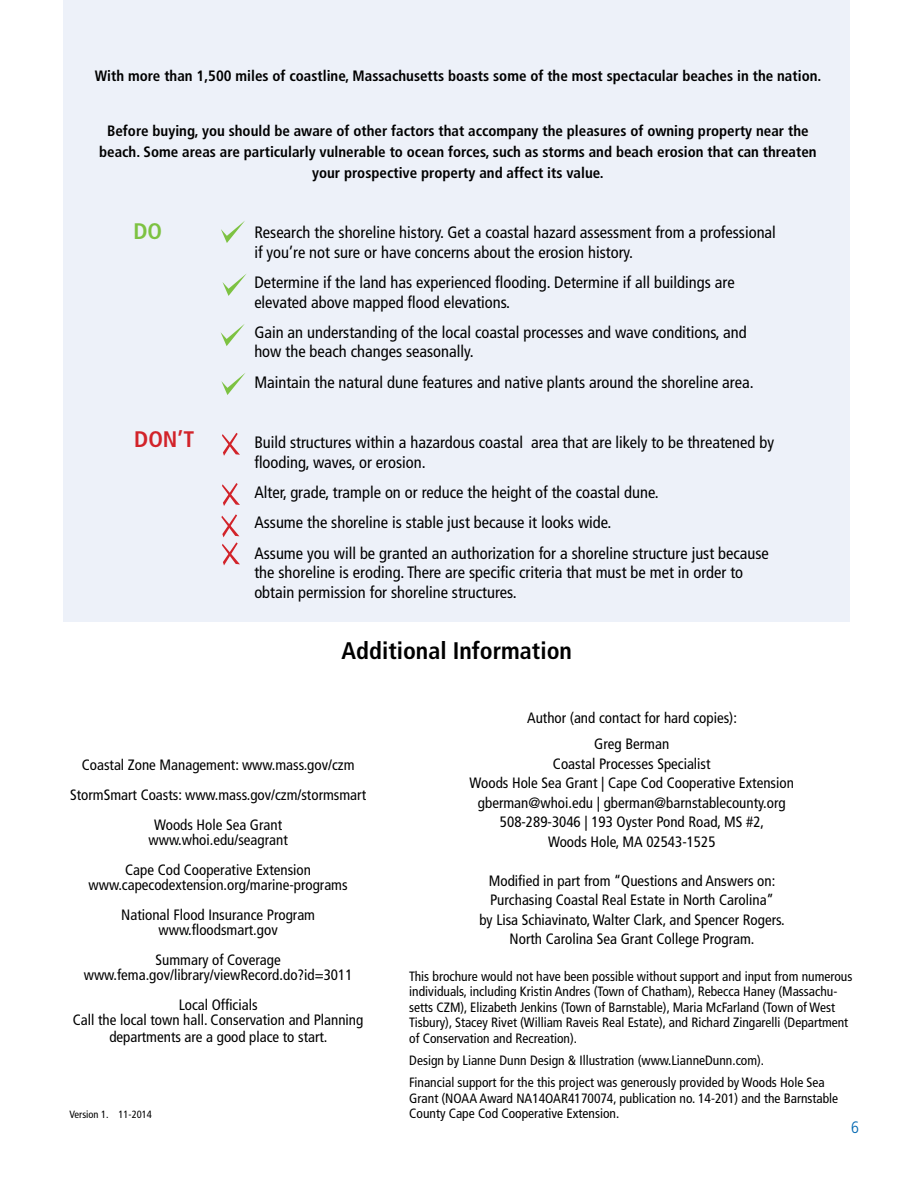
<style>
.page{position:relative;width:918px;height:1188px;background:#fff}
.page>*{position:absolute;margin:0;border:0;box-sizing:border-box;transform-origin:0 0}
.t1{font:700 condensed 24px "Frutiger";color:#000}
.t2{font:700 condensed 22.5px "Frutiger";color:#d2232a}
.t3{font:700 condensed 22.5px "Frutiger";color:#7dc242}
.t4{font:condensed 16.5px/19.5px "Frutiger";color:#000}
.t5{font:300 condensed 16.5px "Frutiger";color:#0067b1}
.t6{font:condensed 15px/19.5px "Frutiger";color:#000;text-align:center}
.t7{font:700 condensed 15px/21px "Frutiger";color:#000;text-align:center}
.t8{font:condensed 13.5px/15.5px "Frutiger";color:#000}
.t9{font:condensed 10.5px "Frutiger";color:#000}
</style>
<div class="page">
<div style="left:63px;top:0;width:787px;height:621px;background:#edf1f9"></div>
<svg style="left:221px;top:221px;width:24px;height:22px"></svg>
<svg style="left:222px;top:273px;width:25px;height:23px"></svg>
<svg style="left:221px;top:324px;width:24px;height:22px"></svg>
<svg style="left:221px;top:373px;width:24px;height:22px"></svg>
<svg style="left:222px;top:433px;width:18px;height:23px"></svg>
<svg style="left:222px;top:483px;width:18px;height:23px"></svg>
<svg style="left:221px;top:514px;width:19px;height:51px"></svg>
<p class="t7" style="left:95px;top:65px;width:728px">With more than 1,500 miles of coastline, Massachusetts boasts some of the most spectacular beaches in the nation.</p>
<p class="t7" style="left:99px;top:120px;width:719px">Before buying, you should be aware of other factors that accompany the pleasures of owning property near the beach. Some areas are particularly vulnerable to ocean forces, such as storms and beach erosion that can threaten your prospective property and affect its value.</p>
<h2 class="t3" style="left:133px;top:218px;width:30px">DO</h2>
<p class="t4" style="left:254px;top:223px;width:523px">Research the shoreline history. Get a coastal hazard assessment from a professional if you’re not sure or have concerns about the erosion history.</p>
<p class="t4" style="left:254px;top:273px;width:482px">Determine if the land has experienced flooding. Determine if all buildings are elevated above mapped flood elevations.</p>
<p class="t4" style="left:254px;top:323px;width:494px">Gain an understanding of the local coastal processes and wave conditions, and how the beach changes seasonally.</p>
<p class="t4" style="left:254px;top:372px;width:501px">Maintain the natural dune features and native plants around the shoreline area.</p>
<h2 class="t2" style="left:134px;top:426px;width:62px">DON’T</h2>
<p class="t4" style="left:254px;top:433px;width:521px">Build structures within a hazardous coastal area that are likely to be threatened by flooding, waves, or erosion.</p>
<p class="t4" style="left:254px;top:477px;width:516px;line-height:30.3px">Alter, grade, trample on or reduce the height of the coastal dune.<br>Assume the shoreline is stable just because it looks wide.<br>Assume you will be granted an authorization for a shoreline structure just because</p>
<p class="t4" style="left:254px;top:563px;width:490px">the shoreline is eroding. There are specific criteria that must be met in order to obtain permission for shoreline structures.</p>
<h1 class="t1" style="left:342px;top:636px;width:232px">Additional Information</h1>
<p class="t6" style="left:70px;top:750px;width:297px;line-height:30px">Coastal Zone Management: www.mass.gov/czm<br>StormSmart Coasts: www.mass.gov/czm/stormsmart<br>Woods Hole Sea Grant</p>
<p class="t6" style="left:125px;top:825px;width:187px;line-height:30px">www.whoi.edu/seagrant<br>Cape Cod Cooperative Extension</p>
<p class="t6" style="left:89px;top:870px;width:261px;line-height:30px">www.capecodextension.org/marine-programs<br>National Flood Insurance Program</p>
<p class="t6" style="left:156px;top:915px;width:127px;line-height:30px;text-align:left">www.floodsmart.gov<br>Summary of Coverage</p>
<p class="t6" style="left:84px;top:960px;width:270px;line-height:30px">www.fema.gov/library/viewRecord.do?id=3011<br>Local Officials</p>
<p class="t6" style="left:73px;top:1011px;width:292px;line-height:17.2px">Call the local town hall. Conservation and Planning departments are a good place to start.</p>
<p class="t9" style="left:69px;top:1109px;width:84px">Version 1. 11-2014</p>
<p class="t6" style="left:527px;top:705px;width:211px;line-height:26.2px">Author (and contact for hard copies):<br>Greg Berman</p>
<p class="t6" style="left:470px;top:754px;width:326px">Coastal Processes Specialist<br>Woods Hole Sea Grant | Cape Cod Cooperative Extension gberman@whoi.edu | gberman@barnstablecounty.org 508-289-3046 | 193 Oyster Pond Road, MS #2,<br>Woods Hole, MA 02543-1525</p>
<p class="t6" style="left:479px;top:871px;width:307px">Modified in part from “Questions and Answers on:<br>Purchasing Coastal Real Estate in North Carolina”<br>by Lisa Schiavinato, Walter Clark, and Spencer Rogers.<br>North Carolina Sea Grant College Program.</p>
<p class="t8" style="left:409px;top:968px;width:445px">This brochure would not have been possible without support and input from numerous individuals, including Kristin Andres (Town of Chatham), Rebecca Haney (Massachu&shy;setts CZM), Elizabeth Jenkins (Town of Barnstable), Maria McFarland (Town of West Tisbury), Stacey Rivet (William Raveis Real Estate), and Richard Zingarelli (Department of Conservation and Recreation).</p>
<p class="t8" style="left:409px;top:1049px;width:417px;line-height:22.2px">Design by Lianne Dunn Design &amp; Illustration (www.LianneDunn.com).<br>Financial support for the this project was generously provided by Woods Hole Sea</p>
<p class="t8" style="left:409px;top:1090px;width:430px">Grant (NOAA Award NA14OAR4170074, publication no. 14-201) and the Barnstable<br>County Cape Cod Cooperative Extension.</p>
<p class="t5" style="left:851px;top:1118px;width:9px">6</p>
</div>
